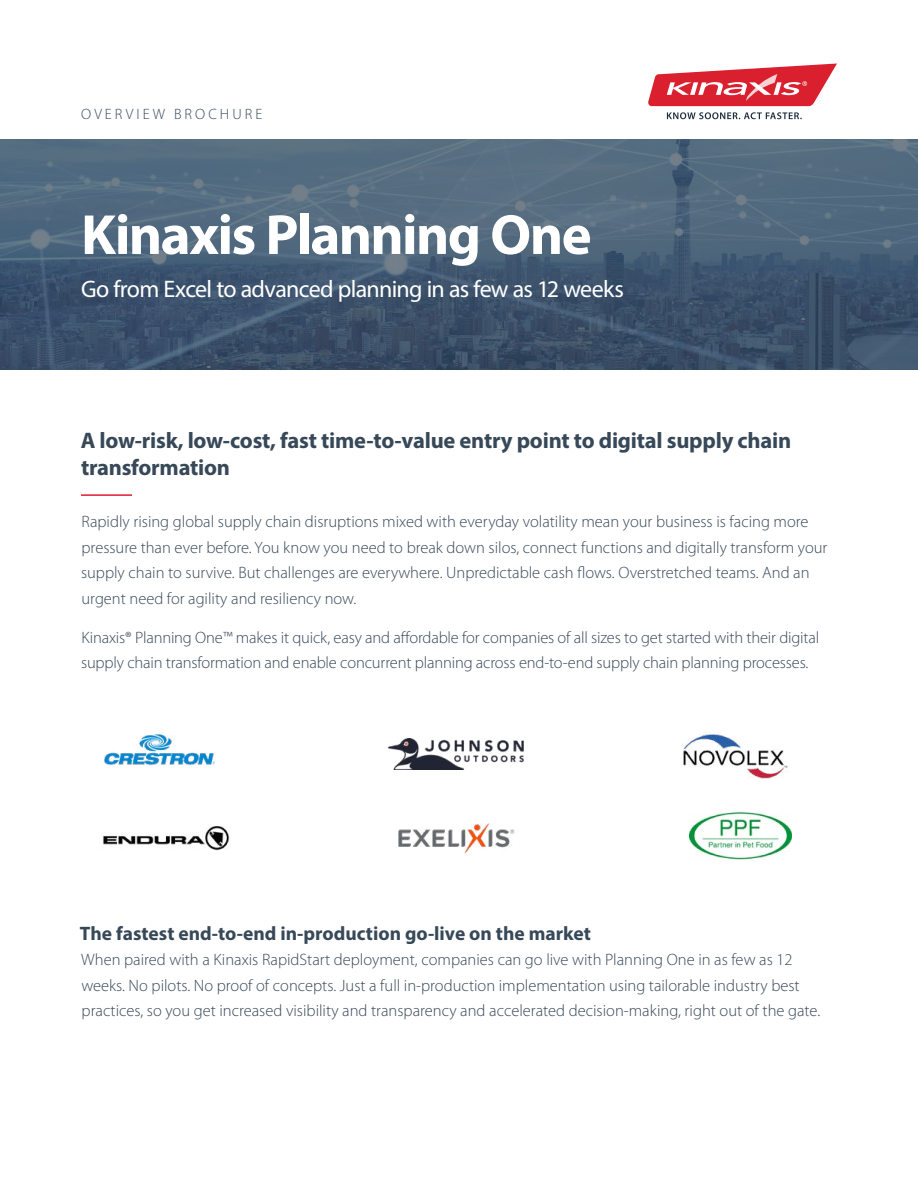
<style>
.page{position:relative;width:918px;height:1188px;background:#fff}
.page>*{position:absolute;margin:0;border:0;box-sizing:border-box;transform-origin:0 0}
.t1{font:700 57px "Myriad Pro";letter-spacing:-.03em;color:#fff}
.t2{font:24px "Myriad Pro";letter-spacing:-.03em;color:#fff}
.t3{font:700 22.5px/27px "Myriad Pro";letter-spacing:-.01em;color:#374858}
.t4{font:700 19.5px "Myriad Pro";color:#374858}
.t5{font:300 16.5px/25.5px "Myriad Pro";color:#374858}
.t6{font:300 15px "Myriad Pro";letter-spacing:.2em;color:#374858}
</style>
<div class="page">
<svg style="left:0;top:139px;width:918px;height:230px;background:#485e75"></svg>
<hr style="left:81px;top:494px;width:51px;height:2px;background:#db1d2f">
<svg style="left:648px;top:64px;width:189px;height:42px"></svg>
<svg style="left:667px;top:112px;width:135px;height:7px"></svg>
<img style="left:683px;top:734px;width:105px;height:45px">
<img style="left:388px;top:738px;width:136px;height:32px">
<img style="left:104px;top:734px;width:111px;height:32px">
<img style="left:398px;top:823px;width:117px;height:31px">
<img style="left:689px;top:811px;width:103px;height:49px">
<img style="left:103px;top:826px;width:127px;height:25px">
<p class="t6" style="left:81px;top:108px;width:183px">OVERVIEW BROCHURE</p>
<h1 class="t1" style="left:81px;top:213px;width:512px">Kinaxis Planning One</h1>
<h2 class="t2" style="left:81px;top:279px;width:544px">Go from Excel to advanced planning in as few as 12 weeks</h2>
<h3 class="t3" style="left:81px;top:429px;width:712px">A low-risk, low-cost, fast time-to-value entry point to digital supply chain transformation</h3>
<p class="t5" style="left:81px;top:510px;width:748px">Rapidly rising global supply chain disruptions mixed with everyday volatility mean your business is facing more pressure than ever before. You know you need to break down silos, connect functions and digitally transform your supply chain to survive. But challenges are everywhere. Unpredictable cash flows. Overstretched teams. And an urgent need for agility and resiliency now.</p>
<p class="t5" style="left:81px;top:626px;width:740px">Kinaxis® Planning One™ makes it quick, easy and affordable for companies of all sizes to get started with their digital supply chain transformation and enable concurrent planning across end-to-end supply chain planning processes.</p>
<p class="t4" style="left:80px;top:926px;width:512px">The fastest end-to-end in-production go-live on the market</p>
<p class="t5" style="left:81px;top:949px;width:740px">When paired with a Kinaxis RapidStart deployment, companies can go live with Planning One in as few as 12 weeks. No pilots. No proof of concepts. Just a full in-production implementation using tailorable industry best practices, so you get increased visibility and transparency and accelerated decision-making, right out of the gate.</p>
</div>
